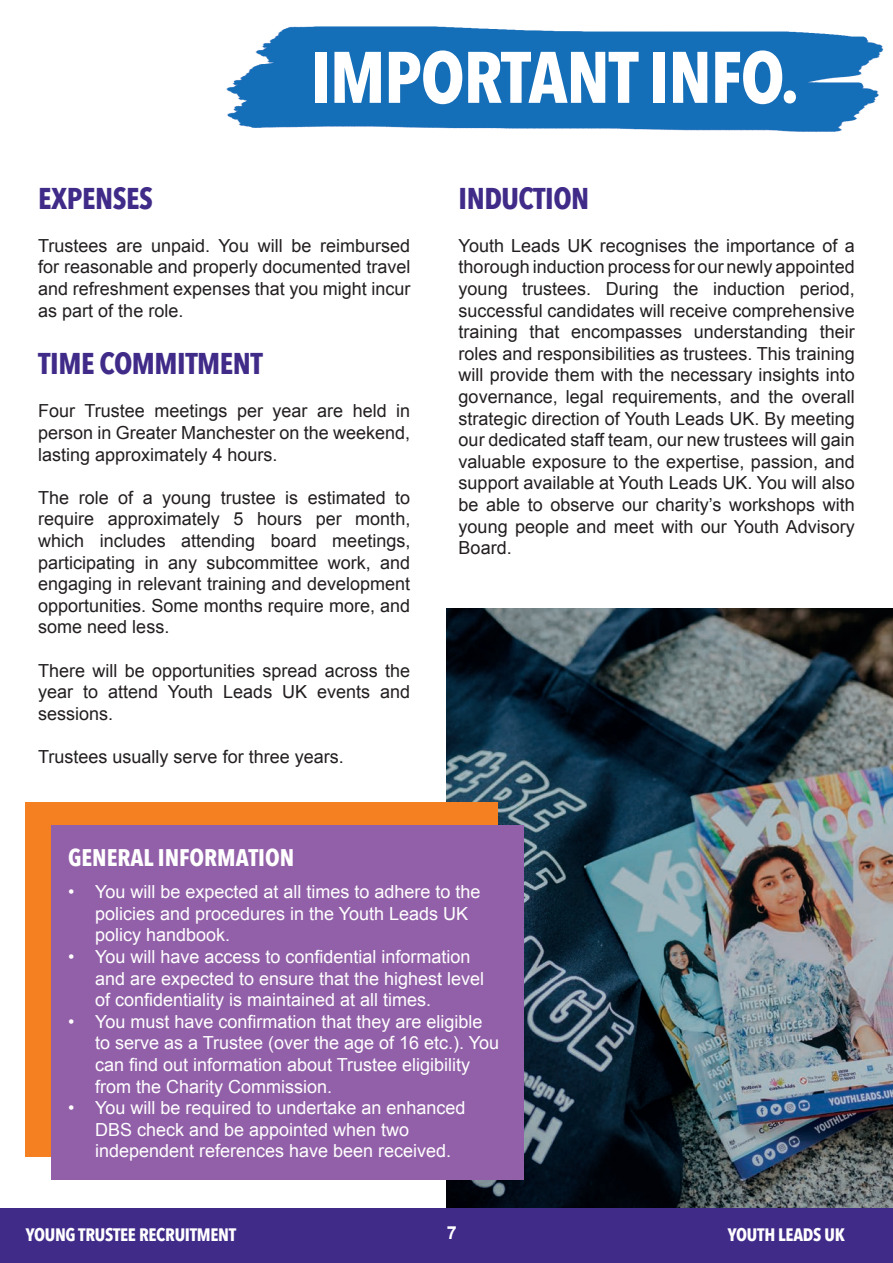
<style>
.page{position:relative;width:893px;height:1263px;background:#fff}
.page>*{position:absolute;margin:0;border:0;box-sizing:border-box;transform-origin:0 0}
.t1{font:700 72px "Avenir Next Condensed";letter-spacing:-.015em;color:#fff}
.t2{font:700 30px "Avenir Next Condensed";letter-spacing:-.015em;color:#402b89}
.t3{font:700 24px "Avenir Next Condensed";color:#fff}
.t4{font:18px/21.6px "Arial";color:#231f20;text-align:justify}
.t5{font:18px/21.6px "Arial";color:#fff}
.t6{font:700 18px "Avenir Next Condensed";letter-spacing:-.015em;color:#fff}
.t7{font:700 18px "Arial";color:#fff}
</style>
<div class="page">
<img style="left:446px;top:608px;width:447px;height:601px">
<div style="left:26px;top:802px;width:472px;height:355px;background:#f58021"></div>
<div style="left:51px;top:826px;width:472px;height:354px;background:#9260a8"></div>
<div style="left:0;top:1209px;width:893px;height:54px;background:#402b89"></div>
<img style="left:226px;top:26px;width:658px;height:106px">
<h1 class="t1" style="left:310px;top:33px;width:491px">IMPORTANT INFO.</h1>
<h2 class="t2" style="left:38px;top:180px;width:116px">EXPENSES</h2>
<p class="t4" style="left:38px;top:235px;width:374px">Trustees are unpaid. You will be reimbursed for reasonable and properly documented travel and refreshment expenses that you might incur as part of the role.</p>
<h2 class="t2" style="left:38px;top:345px;width:226px">TIME COMMITMENT</h2>
<p class="t4" style="left:38px;top:400px;width:374px">Four Trustee meetings per year are held in person in Greater Manchester on the weekend, lasting approximately 4 hours.</p>
<p class="t4" style="left:38px;top:487px;width:374px">The role of a young trustee is estimated to require approximately 5 hours per month, which includes attending board meetings, participating in any subcommittee work, and engaging in relevant training and development opportunities. Some months require more, and some need less.</p>
<p class="t4" style="left:38px;top:660px;width:374px">There will be opportunities spread across the year to attend Youth Leads UK events and sessions.</p>
<p class="t4" style="left:38px;top:746px;width:307px">Trustees usually serve for three years.</p>
<h2 class="t2" style="left:459px;top:180px;width:132px">INDUCTION</h2>
<p class="t4" style="left:459px;top:235px;width:398px">Youth Leads UK recognises the importance of a thorough induction process for our newly appointed young trustees. During the induction period, successful candidates will receive comprehensive training that encompasses understanding their roles and responsibilities as trustees. This training will provide them with the necessary insights into governance, legal requirements, and the overall strategic direction of Youth Leads UK. By meeting our dedicated staff team, our new trustees will gain valuable exposure to the expertise, passion, and support available at Youth Leads UK. You will also be able to observe our charity’s workshops with young people and meet with our Youth Advisory Board.</p>
<h3 class="t3" style="left:68px;top:843px;width:228px">GENERAL INFORMATION</h3>
<p class="t5" style="left:95px;top:881px;width:387px;text-indent:-27px">• You will be expected at all times to adhere to the policies and procedures in the Youth Leads UK policy handbook.</p>
<p class="t5" style="left:95px;top:946px;width:391px;text-indent:-27px">• You will have access to confidential information and are expected to ensure that the highest level of confidentiality is maintained at all times.</p>
<p class="t5" style="left:95px;top:1011px;width:406px;text-indent:-27px">• You must have confirmation that they are eligible to serve as a Trustee (over the age of 16 etc.). You can find out information about Trustee eligibility from the Charity Commission.</p>
<p class="t5" style="left:95px;top:1097px;width:372px;text-indent:-27px">• You will be required to undertake an enhanced<br>DBS check and be appointed when two independent references have been received.</p>
<p class="t7" style="left:447px;top:1221px;width:12px">7</p>
<p class="t6" style="left:26px;top:1223px;width:212px">YOUNG TRUSTEE RECRUITMENT</p>
<p class="t6" style="left:728px;top:1223px;width:119px">YOUTH LEADS UK</p>
</div>
